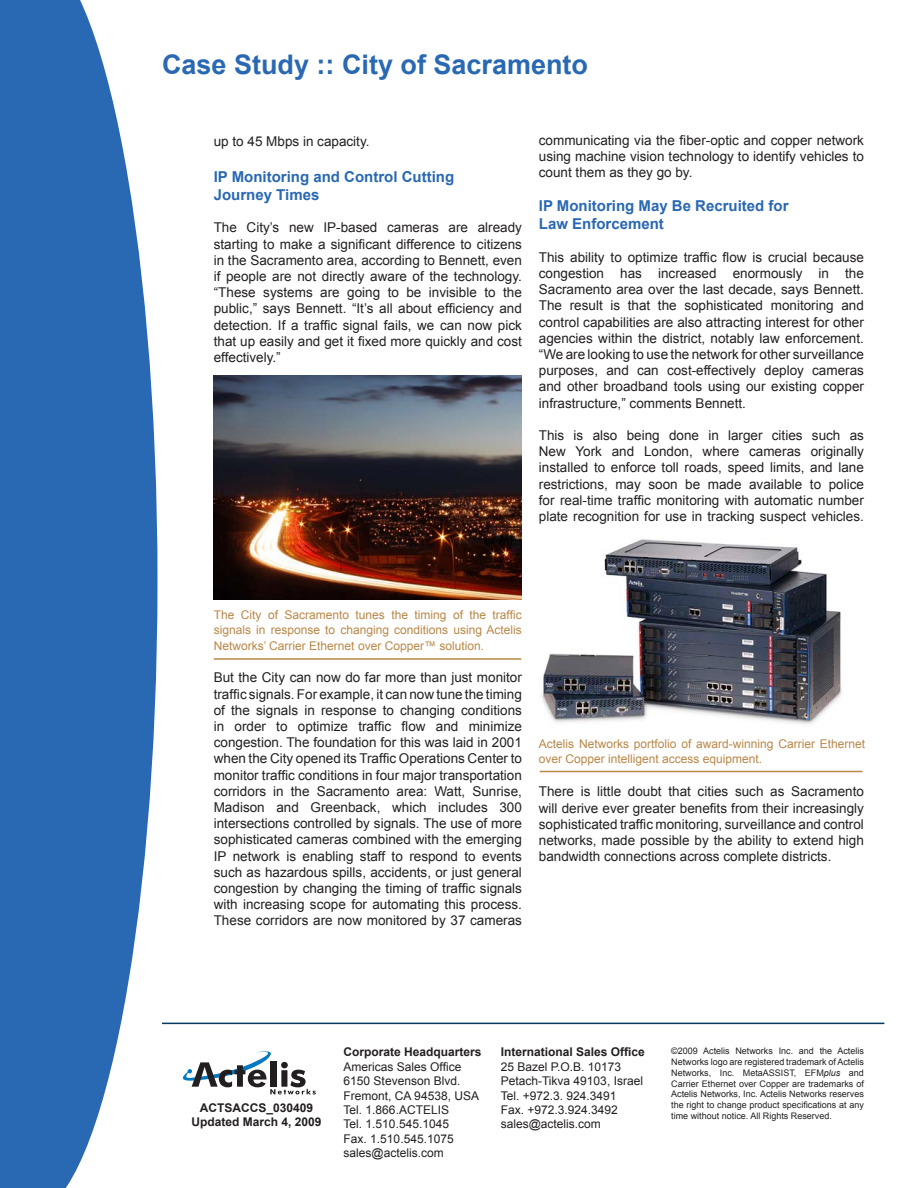
<style>
.page{position:relative;width:918px;height:1188px;background:#fff}
.page>*{position:absolute;margin:0;border:0;box-sizing:border-box;transform-origin:0 0}
.t1{font:700 27px "Arial";color:#2968b3}
.t2{font:700 15px/18px "Arial";color:#2968b3}
.t3{font:13.5px/16.2px "Arial";color:#231f20;text-align:justify}
.t4{font:12px/14.4px "Arial";color:#b98747}
.t5{font:12px "Arial";color:#231f20}
.t6{font:700 12px "Arial";color:#231f20}
.t7{font:9px/10.8px "Arial";color:#231f20;text-align:justify}
.s1{font-style:italic}
</style>
<div class="page">
<img style="left:541px;top:539px;width:301px;height:185px">
<svg style="left:183px;top:1051px;width:133px;height:44px"></svg>
<hr style="left:162px;top:1023px;width:722px;height:1px;background:#003a62">
<svg style="left:0;top:0;width:157px;height:1188px;background:#477dbd"></svg>
<img style="left:214px;top:375px;width:307px;height:225px">
<hr style="left:214px;top:658px;width:307px;height:2px;background:#b98747">
<hr style="left:540px;top:771px;width:322px;height:1px;background:#b98747">
<p class="t1" style="left:162px;top:46px;width:428px">Case Study :: City of Sacramento</p>
<p class="t3" style="left:214px;top:133px;width:157px">up to 45 Mbps in capacity.</p>
<p class="t2" style="left:214px;top:168px;width:242px">IP Monitoring and Control Cutting<br>Journey Times</p>
<p class="t3" style="left:214px;top:220px;width:310px">The City’s new IP-based cameras are already starting to make a significant difference to citizens in the Sacramento area, according to Bennett, even if people are not directly aware of the technology. “These systems are going to be invisible to the public,” says Bennett. “It’s all about efficiency and detection. If a traffic signal fails, we can now pick that up easily and get it fixed more quickly and cost effectively.”</p>
<p class="t3" style="left:539px;top:132px;width:327px">communicating via the fiber-optic and copper network using machine vision technology to identify vehicles to count them as they go by.</p>
<p class="t2" style="left:539px;top:198px;width:251px">IP Monitoring May Be Recruited for<br>Law Enforcement</p>
<p class="t3" style="left:539px;top:249px;width:327px">This ability to optimize traffic flow is crucial because congestion has increased enormously in the Sacramento area over the last decade, says Bennett.<br>The result is that the sophisticated monitoring and control capabilities are also attracting interest for other agencies within the district, notably law enforcement. “We are looking to use the network for other surveillance purposes, and can cost-effectively deploy cameras and other broadband tools using our existing copper infrastructure,” comments Bennett.</p>
<p class="t3" style="left:539px;top:427px;width:327px">This is also being done in larger cities such as New York and London, where cameras originally installed to enforce toll roads, speed limits, and lane restrictions, may soon be made available to police for real-time traffic monitoring with automatic number plate recognition for use in tracking suspect vehicles.</p>
<p class="t4" style="left:214px;top:608px;width:310px">The City of Sacramento tunes the timing of the traffic signals in response to changing conditions using Actelis</p>
<p class="t4" style="left:214px;top:639px;width:272px">Networks’ Carrier Ethernet over Copper™ solution.</p>
<p class="t3" style="left:214px;top:670px;width:310px">But the City can now do far more than just monitor traffic signals. For example, it can now tune the timing of the signals in response to changing conditions in order to optimize traffic flow and minimize congestion. The foundation for this was laid in 2001 when the City opened its Traffic Operations Center to monitor traffic conditions in four major transportation corridors in the Sacramento area: Watt, Sunrise, Madison and Greenback, which includes 300 intersections controlled by signals. The use of more sophisticated cameras combined with the emerging IP network is enabling staff to respond to events such as hazardous spills, accidents, or just general congestion by changing the timing of traffic signals with increasing scope for automating this process.<br>These corridors are now monitored by 37 cameras</p>
<p class="t4" style="left:539px;top:737px;width:328px">Actelis Networks portfolio of award-winning Carrier Ethernet over Copper intelligent access equipment.</p>
<p class="t3" style="left:539px;top:784px;width:327px">There is little doubt that cities such as Sacramento will derive ever greater benefits from their increasingly sophisticated traffic monitoring, surveillance and control networks, made possible by the ability to extend high bandwidth connections across complete districts.</p>
<p class="t6" style="left:200px;top:1100px;width:115px">ACTSACCS_030409</p>
<p class="t6" style="left:191px;top:1114px;width:132px">Updated March 4, 2009</p>
<p class="t6" style="left:344px;top:1044px;width:140px">Corporate Headquarters</p>
<p class="t5" style="left:344px;top:1059px;width:120px">Americas Sales Office</p>
<p class="t5" style="left:344px;top:1073px;width:118px">6150 Stevenson Blvd.</p>
<p class="t5" style="left:344px;top:1088px;width:137px">Fremont, CA 94538, USA</p>
<p class="t5" style="left:344px;top:1102px;width:107px">Tel. 1.866.ACTELIS</p>
<p class="t5" style="left:344px;top:1116px;width:107px">Tel. 1.510.545.1045</p>
<p class="t5" style="left:344px;top:1131px;width:112px">Fax. 1.510.545.1075</p>
<p class="t5" style="left:344px;top:1145px;width:102px">sales@actelis.com</p>
<p class="t6" style="left:501px;top:1044px;width:146px">International Sales Office</p>
<p class="t5" style="left:501px;top:1059px;width:122px">25 Bazel P.O.B. 10173</p>
<p class="t5" style="left:501px;top:1073px;width:144px">Petach-Tikva 49103, Israel</p>
<p class="t5" style="left:501px;top:1088px;width:117px">Tel. +972.3. 924.3491</p>
<p class="t5" style="left:501px;top:1102px;width:119px">Fax. +972.3.924.3492</p>
<p class="t5" style="left:501px;top:1116px;width:102px">sales@actelis.com</p>
<p class="t7" style="left:671px;top:1046px;width:194px">©2009 Actelis Networks Inc. and the Actelis Networks logo are registered trademark of Actelis Networks, Inc. MetaASSIST, EFM<span class="s1">plus</span> and Carrier Ethernet over Copper are trademarks of Actelis Networks, Inc. Actelis Networks reserves the right to change product specifications at any time without notice. All Rights Reserved.</p>
</div>
